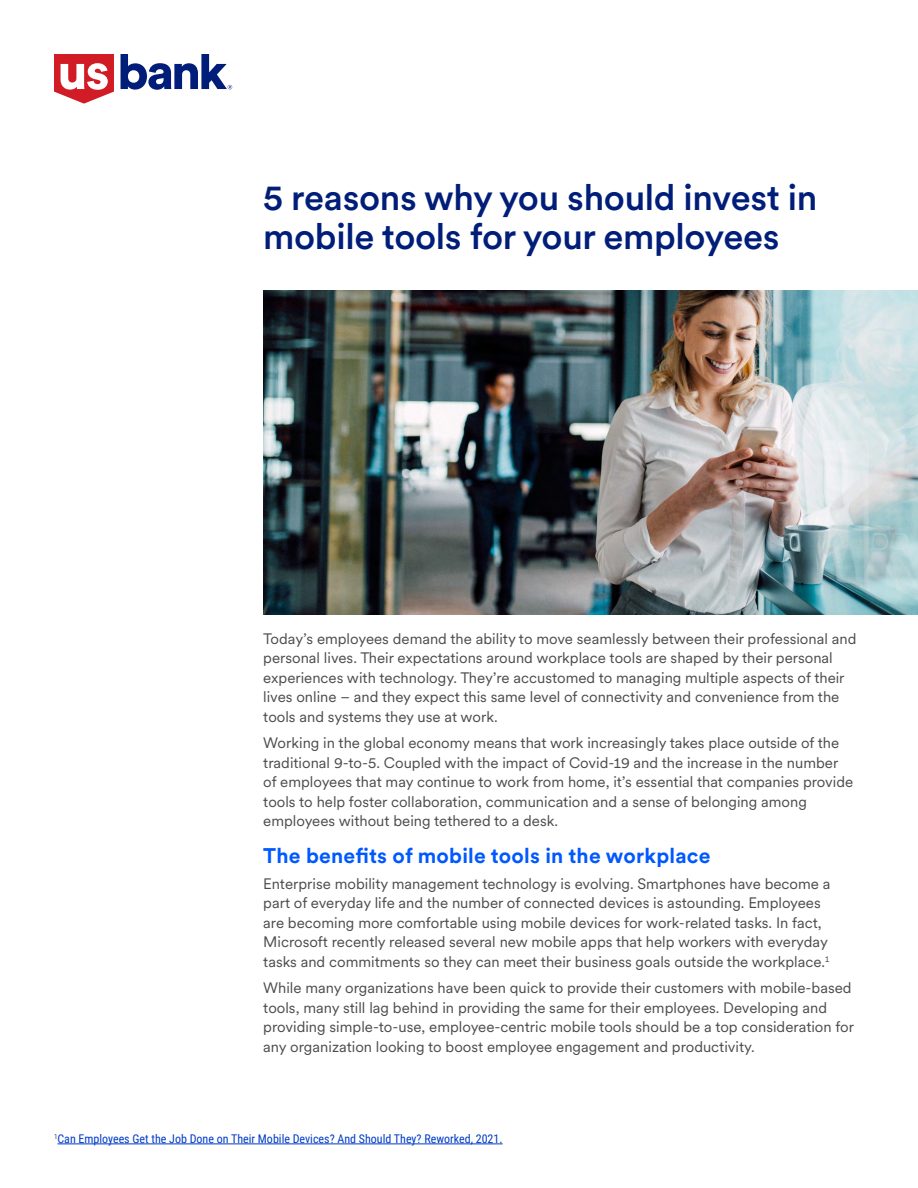
<style>
.page{position:relative;width:918px;height:1188px;background:#fff}
.page>*{position:absolute;margin:0;border:0;box-sizing:border-box;transform-origin:0 0}
._01_Title_Headline{font:500 36px/39.6px "U.S.Bank Circular";letter-spacing:-.01em;color:#001e79}
._03_Body_head_Label{font:700 21px "U.S.Bank Circular";letter-spacing:.01em;color:#0058ff}
._05_Body_10-14_x1_3{font:15px/19.5px "U.S.Bank Circular";color:#4c4c50}
.Disclosures_8_9_5{font:12px "Roboto Condensed";color:#003cc8}
</style>
<div class="page">
<img style="left:263px;top:290px;width:655px;height:324px">
<svg style="left:121px;top:54px;width:111px;height:36px"></svg>
<svg style="left:54px;top:54px;width:60px;height:50px"></svg>
<hr style="left:57px;top:1144px;width:446px;height:1px;background:#003cc8">
<p class="_01_Title_Headline" style="left:263px;top:176px;width:556px">5 reasons why you should invest in mobile tools for your employees</p>
<p class="_05_Body_10-14_x1_3" style="left:263px;top:628px;width:595px">Today’s employees demand the ability to move seamlessly between their professional and personal lives. Their expectations around workplace tools are shaped by their personal experiences with technology. They’re accustomed to managing multiple aspects of their lives online – and they expect this same level of connectivity and convenience from the tools and systems they use at work.</p>
<p class="_05_Body_10-14_x1_3" style="left:263px;top:732px;width:592px">Working in the global economy means that work increasingly takes place outside of the traditional 9-to-5. Coupled with the impact of Covid-19 and the increase in the number of employees that may continue to work from home, it’s essential that companies provide tools to help foster collaboration, communication and a sense of belonging among employees without being tethered to a desk.</p>
<p class="_03_Body_head_Label" style="left:263px;top:841px;width:449px">The benefits of mobile tools in the workplace</p>
<p class="_05_Body_10-14_x1_3" style="left:263px;top:873px;width:569px">Enterprise mobility management technology is evolving. Smartphones have become a part of everyday life and the number of connected devices is astounding. Employees are becoming more comfortable using mobile devices for work-related tasks. In fact, Microsoft recently released several new mobile apps that help workers with everyday tasks and commitments so they can meet their business goals outside the workplace.<sup>1</sup></p>
<p class="_05_Body_10-14_x1_3" style="left:263px;top:977px;width:592px">While many organizations have been quick to provide their customers with mobile-based tools, many still lag behind in providing the same for their employees. Developing and providing simple-to-use, employee-centric mobile tools should be a top consideration for any organization looking to boost employee engagement and productivity.</p>
<p class="Disclosures_8_9_5" style="left:54px;top:1130px;width:450px"><sup>1</sup>Can Employees Get the Job Done on Their Mobile Devices? And Should They? Reworked, 2021.</p>
</div>
